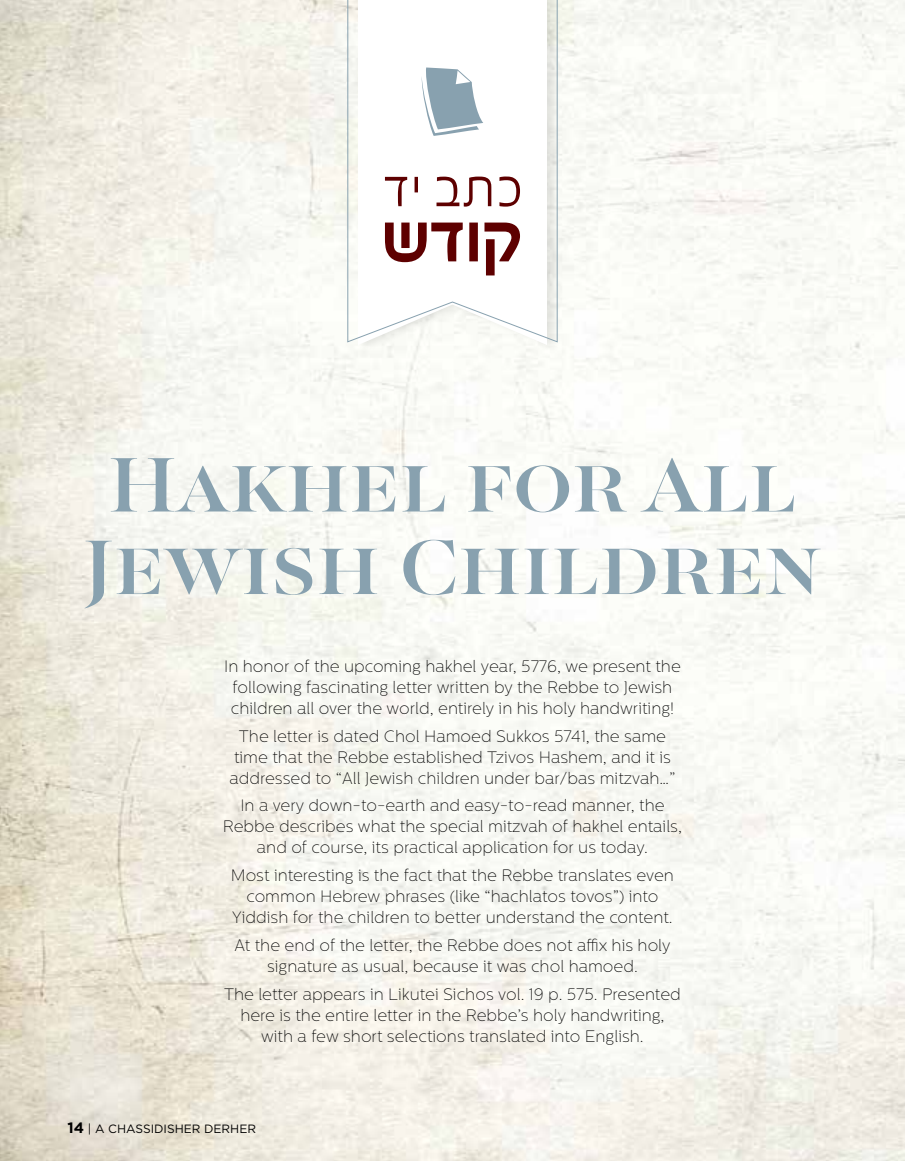
<style>
.page{position:relative;width:905px;height:1161px;background:#fff}
.page>*{position:absolute;margin:0;border:0;box-sizing:border-box;transform-origin:0 0}
.t1{font:500 86.25px/82.5px "Majesti Banner";color:#88a1af}
.t2{font:100 16.5px/21px "Centrale Sans";color:#000;text-align:center}
.t3{font:12px "Gotham";color:#000}
.s1{font-weight:700;font-size:15px}
</style>
<div class="page">
<img style="left:0;top:0;width:904px;height:1161px">
<div style="left:356px;top:0;width:206px;height:352px;background:#000;opacity:.1"></div>
<svg style="left:347px;top:0;width:210px;height:342px"></svg>
<svg style="left:385px;top:177px;width:135px;height:30px"></svg>
<svg style="left:385px;top:223px;width:135px;height:52px"></svg>
<svg style="left:421px;top:67px;width:62px;height:69px"></svg>
<h1 class="t1" style="left:84px;top:450px;width:739px">Hakhel for All<br>Jewish Children</h1>
<p class="t2" style="left:224px;top:656px;width:458px">In honor of the upcoming hakhel year, 5776, we present the following fascinating letter written by the Rebbe to Jewish children all over the world, entirely in his holy handwriting!</p>
<p class="t2" style="left:229px;top:725px;width:447px">The letter is dated Chol Hamoed Sukkos 5741, the same time that the Rebbe established Tzivos Hashem, and it is addressed to “All Jewish children under bar/bas mitzvah…”</p>
<p class="t2" style="left:223px;top:795px;width:461px">In a very down-to-earth and easy-to-read manner, the<br>Rebbe describes what the special mitzvah of hakhel entails, and of course, its practical application for us today.</p>
<p class="t2" style="left:231px;top:865px;width:444px">Most interesting is the fact that the Rebbe translates even common Hebrew phrases (like “hachlatos tovos”) into<br>Yiddish for the children to better understand the content.</p>
<p class="t2" style="left:234px;top:935px;width:437px">At the end of the letter, the Rebbe does not affix his holy signature as usual, because it was chol hamoed.</p>
<p class="t2" style="left:224px;top:983px;width:458px">The letter appears in Likutei Sichos vol. 19 p. 575. Presented here is the entire letter in the Rebbe’s holy handwriting, with a few short selections translated into English.</p>
<p class="t3" style="left:68px;top:1122px;width:190px"><span class="s1">14</span> | A CHASSIDISHER DERHER</p>
</div>
